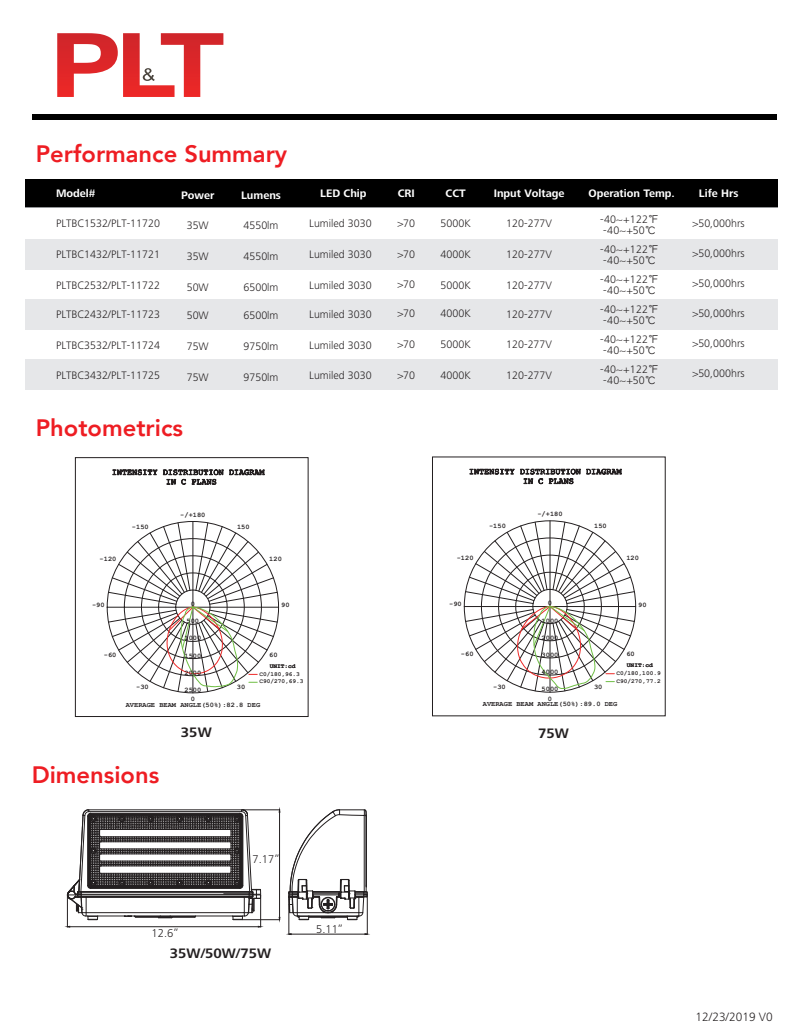
<style>
.page{position:relative;width:810px;height:1035px;background:#fff}
.page>*{position:absolute;margin:0;border:0;box-sizing:border-box;transform-origin:0 0}
.t1{font:800 23.75px "Avenir";color:#ee1d23}
.t2{font:700 14.25px "Frutiger Next LT";color:#231f20}
.t3{font:300 12.5px "Frutiger Next LT";color:#231f20}
.t4{font:300 11.75px "Frutiger Next LT";color:#231f20}
.t5{font:300 11.25px/11px "Frutiger Next LT";color:#231f20}
.t6{font:700 11.25px "Frutiger Next LT";color:#fff}
.t7{font:700 7px "Courier New";color:#231f20}
.t8{font:700 6.12px/7.9px "Courier New";color:#231f20}
.s1{font-family:"ST Xihei";font-weight:400}
</style>
<div class="page">
<div style="left:33px;top:115px;width:744px;height:5px;background:#000"></div>
<svg style="left:57px;top:33px;width:166px;height:64px"></svg>
<div style="left:25px;top:179px;width:752px;height:28px;background:#000"></div>
<div style="left:25px;top:239px;width:752px;height:30px;background:#e6e7e9"></div>
<div style="left:25px;top:299px;width:752px;height:31px;background:#e6e7e9"></div>
<div style="left:25px;top:360px;width:752px;height:30px;background:#e6e7e9"></div>
<hr style="left:25px;top:207px;width:752px;height:1px;background:#939598">
<svg style="left:67px;top:809px;width:194px;height:111px"></svg>
<svg style="left:289px;top:464px;width:79px;height:456px"></svg>
<hr style="left:67px;top:895px;width:1px;height:32px;background:#231f20">
<hr style="left:260px;top:895px;width:1px;height:32px;background:#231f20">
<hr style="left:70px;top:927px;width:188px;height:1px;background:#231f20">
<hr style="left:242px;top:919px;width:38px;height:1px;background:#231f20">
<hr style="left:242px;top:810px;width:38px;height:1px;background:#231f20">
<hr style="left:279px;top:812px;width:1px;height:105px;background:#231f20">
<hr style="left:289px;top:895px;width:1px;height:39px;background:#231f20">
<hr style="left:367px;top:895px;width:1px;height:39px;background:#231f20">
<hr style="left:291px;top:934px;width:74px;height:1px;background:#231f20">
<div style="left:75px;top:458px;width:233px;height:259px;border:1px solid #231f20"></div>
<hr style="left:193px;top:624px;width:1px;height:69px;background:#231f20">
<hr style="left:210px;top:607px;width:69px;height:1px;background:#231f20">
<hr style="left:193px;top:521px;width:1px;height:69px;background:#231f20">
<hr style="left:107px;top:607px;width:69px;height:1px;background:#231f20">
<svg style="left:108px;top:523px;width:170px;height:169px"></svg>
<svg style="left:113px;top:470px;width:44px;height:5px"></svg>
<svg style="left:163px;top:470px;width:102px;height:15px"></svg>
<hr style="left:550px;top:624px;width:1px;height:68px;background:#231f20">
<hr style="left:567px;top:606px;width:69px;height:1px;background:#231f20">
<hr style="left:550px;top:521px;width:1px;height:68px;background:#231f20">
<hr style="left:464px;top:606px;width:69px;height:1px;background:#231f20">
<svg style="left:465px;top:522px;width:170px;height:169px"></svg>
<svg style="left:470px;top:469px;width:152px;height:15px"></svg>
<h1 class="t1" style="left:36px;top:135px;width:253px">Performance Summary</h1>
<p class="t6" style="left:56px;top:187px;width:41px">Model#</p>
<p class="t5" style="left:56px;top:218px;width:106px">PLTBC1532/PLT-11720</p>
<p class="t5" style="left:56px;top:249px;width:106px">PLTBC1432/PLT-11721</p>
<p class="t5" style="left:56px;top:280px;width:106px">PLTBC2532/PLT-11722</p>
<p class="t5" style="left:56px;top:309px;width:106px">PLTBC2432/PLT-11723</p>
<p class="t5" style="left:56px;top:339px;width:106px">PLTBC3532/PLT-11724</p>
<p class="t5" style="left:56px;top:370px;width:106px">PLTBC3432/PLT-11725</p>
<p class="t6" style="left:181px;top:189px;width:35px">Power</p>
<p class="t5" style="left:187px;top:220px;width:24px">35W</p>
<p class="t5" style="left:187px;top:250px;width:24px">35W</p>
<p class="t5" style="left:187px;top:281px;width:24px">50W</p>
<p class="t5" style="left:187px;top:310px;width:24px">50W</p>
<p class="t5" style="left:187px;top:341px;width:24px">75W</p>
<p class="t5" style="left:187px;top:372px;width:24px">75W</p>
<h1 class="t1" style="left:36px;top:409px;width:149px">Photometrics</h1>
<p class="t6" style="left:241px;top:189px;width:41px">Lumens</p>
<p class="t5" style="left:243px;top:220px;width:37px">4550lm</p>
<p class="t5" style="left:243px;top:250px;width:37px">4550lm</p>
<p class="t5" style="left:243px;top:281px;width:37px">6500lm</p>
<p class="t5" style="left:243px;top:310px;width:37px">6500lm</p>
<p class="t5" style="left:243px;top:341px;width:37px">9750lm</p>
<p class="t5" style="left:243px;top:372px;width:37px">9750lm</p>
<p class="t6" style="left:320px;top:187px;width:48px">LED Chip</p>
<p class="t5" style="left:309px;top:218px;width:64px">Lumiled 3030</p>
<p class="t5" style="left:309px;top:249px;width:64px">Lumiled 3030</p>
<p class="t5" style="left:309px;top:280px;width:64px">Lumiled 3030</p>
<p class="t5" style="left:309px;top:309px;width:64px">Lumiled 3030</p>
<p class="t5" style="left:309px;top:339px;width:64px">Lumiled 3030</p>
<p class="t5" style="left:309px;top:370px;width:64px">Lumiled 3030</p>
<p class="t6" style="left:398px;top:187px;width:19px">CRI</p>
<p class="t5" style="left:397px;top:218px;width:19px">&gt;70</p>
<p class="t5" style="left:397px;top:248px;width:19px">&gt;70</p>
<p class="t5" style="left:397px;top:279px;width:19px">&gt;70</p>
<p class="t5" style="left:397px;top:308px;width:19px">&gt;70</p>
<p class="t5" style="left:397px;top:339px;width:19px">&gt;70</p>
<p class="t5" style="left:397px;top:370px;width:19px">&gt;70</p>
<p class="t6" style="left:446px;top:187px;width:22px">CCT</p>
<p class="t5" style="left:441px;top:218px;width:32px">5000K</p>
<p class="t5" style="left:441px;top:248px;width:32px">4000K</p>
<p class="t5" style="left:441px;top:279px;width:32px">5000K</p>
<p class="t5" style="left:441px;top:308px;width:32px">4000K</p>
<p class="t5" style="left:441px;top:339px;width:32px">5000K</p>
<p class="t5" style="left:441px;top:370px;width:32px">4000K</p>
<p class="t6" style="left:494px;top:187px;width:72px">Input Voltage</p>
<p class="t5" style="left:506px;top:218px;width:47px">120-277V</p>
<p class="t5" style="left:506px;top:249px;width:47px">120-277V</p>
<p class="t5" style="left:506px;top:279px;width:47px">120-277V</p>
<p class="t5" style="left:506px;top:308px;width:47px">120-277V</p>
<p class="t5" style="left:506px;top:339px;width:47px">120-277V</p>
<p class="t5" style="left:506px;top:370px;width:47px">120-277V</p>
<p class="t6" style="left:588px;top:187px;width:88px">Operation Temp.</p>
<p class="t5" style="left:600px;top:214px;width:61px">-40~+122<span class="s1">℉ </span>-40~+50<span class="s1">℃</span></p>
<p class="t5" style="left:600px;top:244px;width:61px">-40~+122<span class="s1">℉ </span>-40~+50<span class="s1">℃</span></p>
<p class="t5" style="left:600px;top:274px;width:61px">-40~+122<span class="s1">℉ </span>-40~+50<span class="s1">℃</span></p>
<p class="t5" style="left:600px;top:304px;width:61px">-40~+122<span class="s1">℉ </span>-40~+50<span class="s1">℃</span></p>
<p class="t5" style="left:600px;top:334px;width:61px">-40~+122<span class="s1">℉ </span>-40~+50<span class="s1">℃</span></p>
<p class="t5" style="left:600px;top:364px;width:61px">-40~+122<span class="s1">℉ </span>-40~+50<span class="s1">℃</span></p>
<p class="t6" style="left:699px;top:187px;width:41px">Life Hrs</p>
<p class="t5" style="left:692px;top:217px;width:54px">&gt;50,000hrs</p>
<p class="t5" style="left:692px;top:248px;width:54px">&gt;50,000hrs</p>
<p class="t5" style="left:692px;top:278px;width:54px">&gt;50,000hrs</p>
<p class="t5" style="left:692px;top:308px;width:54px">&gt;50,000hrs</p>
<p class="t5" style="left:692px;top:338px;width:54px">&gt;50,000hrs</p>
<p class="t5" style="left:692px;top:368px;width:54px">&gt;50,000hrs</p>
<p class="t7" style="left:100px;top:554px;width:18px">-120</p>
<p class="t7" style="left:132px;top:522px;width:18px">-150</p>
<p class="t7" style="left:180px;top:510px;width:27px">-/+180</p>
<p class="t7" style="left:237px;top:522px;width:14px">150</p>
<p class="t7" style="left:269px;top:555px;width:14px">120</p>
<p class="t7" style="left:457px;top:554px;width:18px">-120</p>
<p class="t7" style="left:489px;top:522px;width:18px">-150</p>
<p class="t7" style="left:537px;top:510px;width:27px">-/+180</p>
<p class="t7" style="left:594px;top:522px;width:14px">150</p>
<p class="t7" style="left:626px;top:554px;width:14px">120</p>
<p class="t7" style="left:92px;top:601px;width:14px">-90</p>
<p class="t7" style="left:104px;top:651px;width:14px">-60</p>
<p class="t7" style="left:191px;top:600px;width:6px">0</p>
<p class="t7" style="left:187px;top:617px;width:14px">500</p>
<p class="t7" style="left:185px;top:634px;width:18px">1000</p>
<p class="t7" style="left:185px;top:651px;width:18px">1500</p>
<p class="t7" style="left:185px;top:668px;width:18px">2000</p>
<p class="t7" style="left:185px;top:685px;width:18px">2500</p>
<p class="t7" style="left:281px;top:601px;width:10px">90</p>
<p class="t7" style="left:269px;top:651px;width:10px">60</p>
<p class="t8" style="left:259px;top:662px;width:46px;text-indent:10px">UNIT:cd<br>C0/180,96.3<br>C90/270,69.3</p>
<p class="t7" style="left:126px;top:700px;width:136px">AVERAGE BEAM ANGLE(50%):82.8 DEG</p>
<p class="t7" style="left:136px;top:683px;width:14px">-30</p>
<p class="t7" style="left:237px;top:683px;width:10px">30</p>
<p class="t7" style="left:191px;top:695px;width:6px">0</p>
<p class="t7" style="left:449px;top:600px;width:14px">-90</p>
<p class="t7" style="left:461px;top:650px;width:14px">-60</p>
<p class="t7" style="left:548px;top:599px;width:6px">0</p>
<p class="t7" style="left:542px;top:616px;width:18px">1000</p>
<p class="t7" style="left:542px;top:633px;width:18px">2000</p>
<p class="t7" style="left:542px;top:650px;width:18px">3000</p>
<p class="t7" style="left:542px;top:667px;width:18px">4000</p>
<p class="t7" style="left:542px;top:685px;width:18px">5000</p>
<p class="t7" style="left:638px;top:600px;width:10px">90</p>
<p class="t7" style="left:626px;top:650px;width:10px">60</p>
<p class="t8" style="left:617px;top:661px;width:46px;text-align:center">UNIT:cd<br>C0/180,100.9<br>C90/270,77.2</p>
<p class="t7" style="left:483px;top:699px;width:136px">AVERAGE BEAM ANGLE(50%):89.0 DEG</p>
<p class="t7" style="left:493px;top:682px;width:14px">-30</p>
<p class="t7" style="left:594px;top:682px;width:10px">30</p>
<p class="t7" style="left:548px;top:694px;width:6px">0</p>
<p class="t2" style="left:181px;top:725px;width:32px">35W</p>
<p class="t2" style="left:538px;top:726px;width:32px">75W</p>
<h1 class="t1" style="left:32px;top:756px;width:129px">Dimensions</h1>
<p class="t4" style="left:252px;top:852px;width:28px">7.17”</p>
<p class="t4" style="left:152px;top:927px;width:28px">12.6”</p>
<p class="t4" style="left:316px;top:923px;width:28px">5.11”</p>
<p class="t2" style="left:170px;top:945px;width:103px">35W/50W/75W</p>
<p class="t3" style="left:696px;top:1010px;width:79px">12/23/2019 V0</p>
</div>
